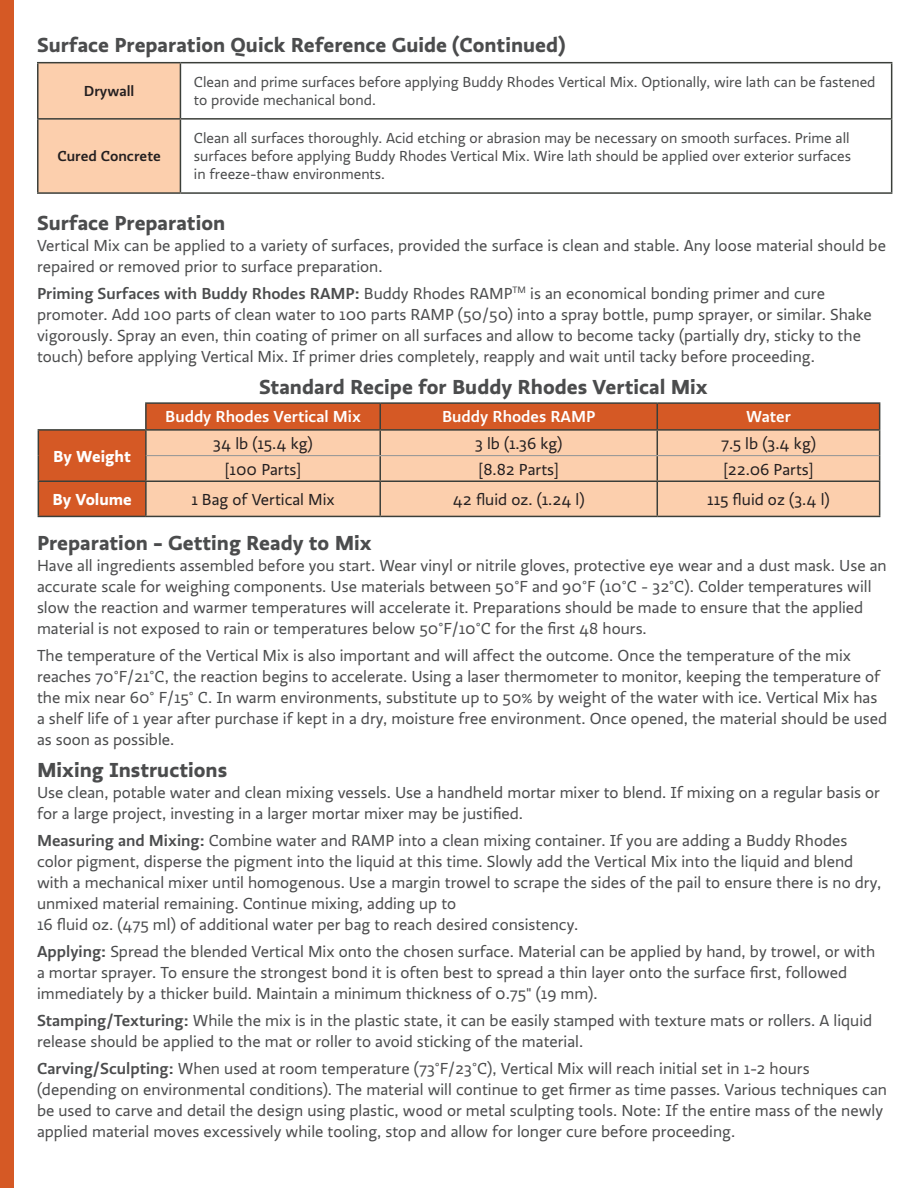
<style>
.page{position:relative;width:918px;height:1188px;background:#fff}
.page>*{position:absolute;margin:0;border:0;box-sizing:border-box;transform-origin:0 0}
.Text_heading{font:700 21px "Ratio";color:#4b4c4d}
.Body_Text{font:16.5px/21px "Ratio";color:#4b4c4d}
.t1{font:16.5px "Ratio";color:#231f20}
.t2{font:500 16.5px "Ratio";color:#fff}
.t3{font:700 16.5px "Ratio";color:#fff}
.t4{font:15px/18px "Ratio";color:#4b4c4d}
.t5{font:500 15px "Ratio";color:#231f20}
.s1{font-weight:500}
</style>
<div class="page">
<div style="left:0;top:0;width:14px;height:1188px;background:#d55925"></div>
<hr style="left:380px;top:402px;width:277px;height:2px;background:#3b3f3a">
<hr style="left:657px;top:402px;width:223px;height:2px;background:#3b3f3a">
<svg style="left:38px;top:403px;width:842px;height:113px;background:#ebaa84"></svg>
<hr style="left:38px;top:481px;width:108px;height:1px;background:#3b3f3a">
<hr style="left:38px;top:482px;width:1px;height:34px;background:#3b3f3a">
<hr style="left:146px;top:481px;width:234px;height:1px;background:#3b3f3a">
<hr style="left:145px;top:482px;width:2px;height:34px;background:#3b3f3a">
<hr style="left:380px;top:481px;width:277px;height:1px;background:#3b3f3a">
<hr style="left:379px;top:482px;width:2px;height:34px;background:#3b3f3a">
<hr style="left:657px;top:481px;width:223px;height:1px;background:#3b3f3a">
<hr style="left:657px;top:482px;width:1px;height:34px;background:#3b3f3a">
<hr style="left:879px;top:482px;width:1px;height:34px;background:#3b3f3a">
<hr style="left:38px;top:516px;width:108px;height:1px;background:#3b3f3a">
<hr style="left:146px;top:516px;width:234px;height:1px;background:#3b3f3a">
<hr style="left:380px;top:516px;width:277px;height:1px;background:#3b3f3a">
<hr style="left:657px;top:516px;width:223px;height:1px;background:#3b3f3a">
<hr style="left:145px;top:402px;width:235px;height:2px;background:#3b3f3a">
<hr style="left:146px;top:429px;width:234px;height:2px;background:#3b3f3a">
<hr style="left:145px;top:404px;width:2px;height:25px;background:#3b3f3a">
<hr style="left:38px;top:429px;width:108px;height:2px;background:#3b3f3a">
<hr style="left:147px;top:455px;width:233px;height:1px;background:#9d9b98">
<hr style="left:380px;top:455px;width:277px;height:1px;background:#9d9b98">
<hr style="left:657px;top:455px;width:222px;height:1px;background:#9d9b98">
<div style="left:39px;top:63px;width:141px;height:129px;background:#fccfad"></div>
<hr style="left:37px;top:62px;width:143px;height:1px;background:#3b3f3a">
<hr style="left:37px;top:63px;width:2px;height:55px;background:#3b3f3a">
<hr style="left:180px;top:62px;width:712px;height:1px;background:#3b3f3a">
<hr style="left:180px;top:63px;width:1px;height:55px;background:#3b3f3a">
<hr style="left:891px;top:63px;width:1px;height:55px;background:#3b3f3a">
<hr style="left:37px;top:118px;width:143px;height:2px;background:#3b3f3a">
<hr style="left:37px;top:120px;width:2px;height:72px;background:#3b3f3a">
<hr style="left:180px;top:118px;width:712px;height:2px;background:#3b3f3a">
<hr style="left:180px;top:120px;width:1px;height:72px;background:#3b3f3a">
<hr style="left:891px;top:120px;width:1px;height:72px;background:#3b3f3a">
<hr style="left:37px;top:192px;width:143px;height:2px;background:#3b3f3a">
<hr style="left:180px;top:192px;width:712px;height:2px;background:#3b3f3a">
<p class="Text_heading" style="left:37px;top:32px;width:530px">Surface Preparation Quick Reference Guide (Continued)</p>
<p class="t5" style="left:84px;top:82px;width:52px">Drywall</p>
<p class="t4" style="left:194px;top:74px;width:683px">Clean and prime surfaces before applying Buddy Rhodes Vertical Mix. Optionally, wire lath can be fastened to provide mechanical bond.</p>
<p class="t5" style="left:57px;top:148px;width:105px">Cured Concrete</p>
<p class="t4" style="left:194px;top:130px;width:659px;text-align:justify">Clean all surfaces thoroughly. Acid etching or abrasion may be necessary on smooth surfaces. Prime all surfaces before applying Buddy Rhodes Vertical Mix. Wire lath should be applied over exterior surfaces in freeze-thaw environments.</p>
<p class="Text_heading" style="left:37px;top:209px;width:190px">Surface Preparation</p>
<p class="Body_Text" style="left:37px;top:235px;width:851px">Vertical Mix can be applied to a variety of surfaces, provided the surface is clean and stable. Any loose material should be repaired or removed prior to surface preparation.</p>
<p class="Body_Text" style="left:37px;top:283px;width:836px"><span class="s1">Priming Surfaces with Buddy Rhodes RAMP:</span> Buddy Rhodes RAMP<sup>TM</sup> is an economical bonding primer and cure promoter. Add 100 parts of clean water to 100 parts RAMP (50/50) into a spray bottle, pump sprayer, or similar. Shake vigorously. Spray an even, thin coating of primer on all surfaces and allow to become tacky (partially dry, sticky to the touch) before applying Vertical Mix. If primer dries completely, reapply and wait until tacky before proceeding.</p>
<p class="Text_heading" style="left:259px;top:374px;width:450px">Standard Recipe for Buddy Rhodes Vertical Mix</p>
<p class="t3" style="left:53px;top:446px;width:79px">By Weight</p>
<p class="t2" style="left:165px;top:407px;width:197px">Buddy Rhodes Vertical Mix</p>
<p class="t2" style="left:442px;top:407px;width:155px">Buddy Rhodes RAMP</p>
<p class="t2" style="left:746px;top:407px;width:46px">Water</p>
<p class="t1" style="left:213px;top:434px;width:101px">34 lb (15.4 kg)</p>
<p class="t1" style="left:475px;top:434px;width:89px">3 lb (1.36 kg)</p>
<p class="t1" style="left:721px;top:434px;width:96px">7.5 lb (3.4 kg)</p>
<p class="t1" style="left:225px;top:460px;width:78px">[100 Parts]</p>
<p class="t1" style="left:479px;top:460px;width:82px">[8.82 Parts]</p>
<p class="t1" style="left:723px;top:460px;width:92px">[22.06 Parts]</p>
<p class="t3" style="left:52px;top:489px;width:81px">By Volume</p>
<p class="t1" style="left:191px;top:490px;width:145px">1 Bag of Vertical Mix</p>
<p class="t1" style="left:453px;top:490px;width:133px">42 fluid oz. (1.24 l)</p>
<p class="t1" style="left:707px;top:490px;width:124px">115 fluid oz (3.4 l)</p>
<p class="Text_heading" style="left:37px;top:530px;width:336px">Preparation - Getting Ready to Mix</p>
<p class="Body_Text" style="left:37px;top:556px;width:851px">Have all ingredients assembled before you start. Wear vinyl or nitrile gloves, protective eye wear and a dust mask. Use an accurate scale for weighing components. Use materials between 50°F and 90°F (10°C - 32°C). Colder temperatures will slow the reaction and warmer temperatures will accelerate it. Preparations should be made to ensure that the applied material is not exposed to rain or temperatures below 50°F/10°C for the first 48 hours.</p>
<p class="Body_Text" style="left:37px;top:646px;width:852px">The temperature of the Vertical Mix is also important and will affect the outcome. Once the temperature of the mix reaches 70°F/21°C, the reaction begins to accelerate. Using a laser thermometer to monitor, keeping the temperature of the mix near 60° F/15° C. In warm environments, substitute up to 50% by weight of the water with ice. Vertical Mix has a shelf life of 1 year after purchase if kept in a dry, moisture free environment. Once opened, the material should be used as soon as possible.</p>
<p class="Text_heading" style="left:37px;top:756px;width:192px">Mixing Instructions</p>
<p class="Body_Text" style="left:37px;top:782px;width:845px">Use clean, potable water and clean mixing vessels. Use a handheld mortar mixer to blend. If mixing on a regular basis or for a large project, investing in a larger mortar mixer may be justified.</p>
<p class="Body_Text" style="left:37px;top:830px;width:846px"><span class="s1">Measuring and Mixing:</span> Combine water and RAMP into a clean mixing container. If you are adding a Buddy Rhodes color pigment, disperse the pigment into the liquid at this time. Slowly add the Vertical Mix into the liquid and blend with a mechanical mixer until homogenous. Use a margin trowel to scrape the sides of the pail to ensure there is no dry, unmixed material remaining. Continue mixing, adding up to<br>16 fluid oz. (475 ml) of additional water per bag to reach desired consistency.</p>
<p class="Body_Text" style="left:37px;top:941px;width:840px"><span class="s1">Applying:</span> Spread the blended Vertical Mix onto the chosen surface. Material can be applied by hand, by trowel, or with a mortar sprayer. To ensure the strongest bond it is often best to spread a thin layer onto the surface first, followed immediately by a thicker build. Maintain a minimum thickness of 0.75" (19 mm).</p>
<p class="Body_Text" style="left:37px;top:1010px;width:837px"><span class="s1">Stamping/Texturing:</span> While the mix is in the plastic state, it can be easily stamped with texture mats or rollers. A liquid release should be applied to the mat or roller to avoid sticking of the material.</p>
<p class="Body_Text" style="left:37px;top:1058px;width:852px"><span class="s1">Carving/Sculpting:</span> When used at room temperature (73°F/23°C), Vertical Mix will reach initial set in 1-2 hours (depending on environmental conditions). The material will continue to get firmer as time passes. Various techniques can be used to carve and detail the design using plastic, wood or metal sculpting tools. Note: If the entire mass of the newly applied material moves excessively while tooling, stop and allow for longer cure before proceeding.</p>
</div>
